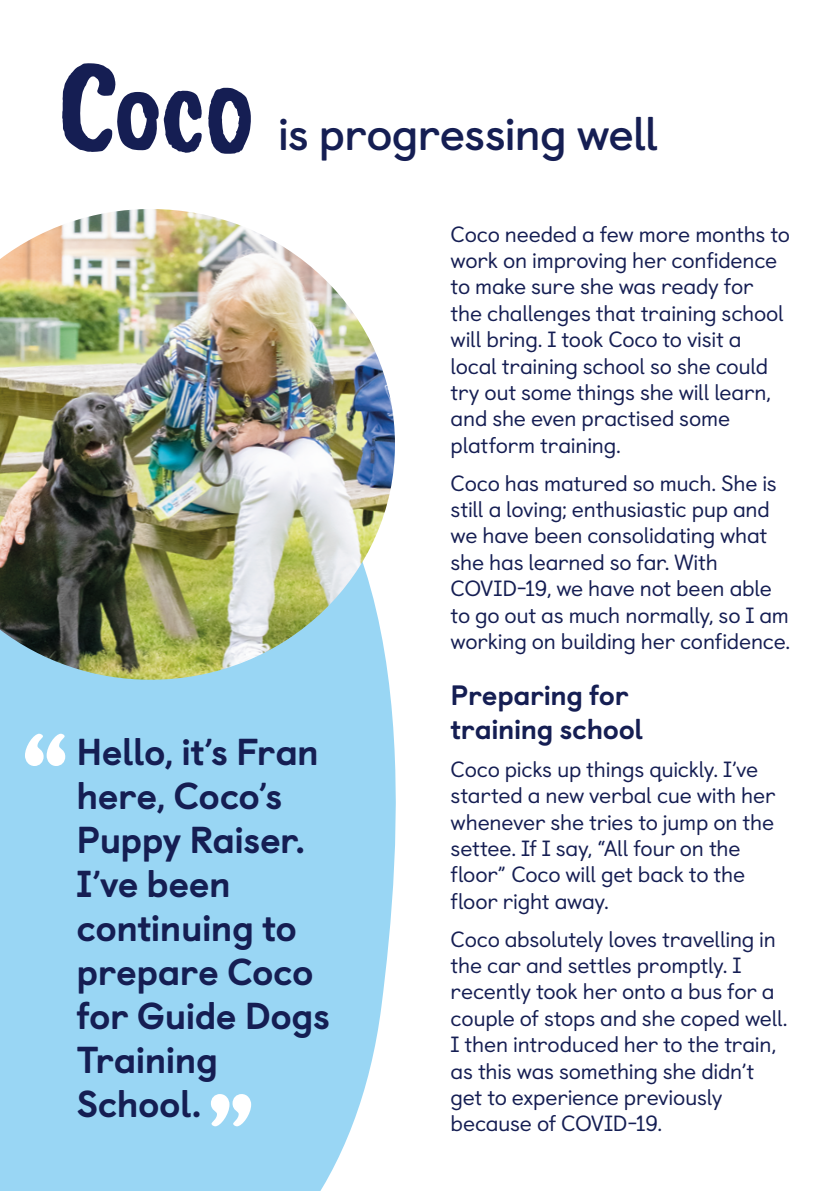
<style>
.page{position:relative;width:840px;height:1191px;background:#fff}
.page>*{position:absolute;margin:0;border:0;box-sizing:border-box;transform-origin:0 0}
.h2_caveat_large{font:140px "Caveat Brush";color:#151e53}
.h2_caveat_large-2{font:700 46px "Castledown";letter-spacing:-.02em;color:#151e53}
.p_quote{font:800 37.4px/44px "Castledown";letter-spacing:-.015em;color:#151e53}
.h2_main{font:800 28px/33.6px "Castledown";letter-spacing:-.015em;color:#151e53}
.p_main{font:22px/26.4px "Castledown";letter-spacing:-.01em;color:#151e53}
</style>
<div class="page">
<div style="left:0;top:679px;width:396px;height:512px;background:#99d6f4"></div>
<img style="left:0;top:209px;width:395px;height:470px">
<svg style="left:25px;top:733px;width:40px;height:33px"></svg>
<svg style="left:211px;top:1094px;width:40px;height:32px"></svg>
<hr style="left:839px;top:0;width:1px;height:1191px;background:#dce171">
<h2 class="h2_caveat_large" style="left:57px;top:24px;width:201px">Coco</h2>
<h2 class="h2_caveat_large-2" style="left:278px;top:97px;width:382px">is progressing well</h2>
<p class="p_quote" style="left:76px;top:727px;width:255px">Hello, it’s Fran here, Coco’s<br>Puppy Raiser.<br>I’ve been continuing to prepare Coco for Guide Dogs<br>Training<br>School.</p>
<p class="p_main" style="left:450px;top:219px;width:341px">Coco needed a few more months to work on improving her confidence to make sure she was ready for the challenges that training school will bring. I took Coco to visit a local training school so she could try out some things she will learn, and she even practised some platform training.</p>
<p class="p_main" style="left:450px;top:468px;width:341px">Coco has matured so much. She is still a loving; enthusiastic pup and we have been consolidating what she has learned so far. With<br>COVID-19, we have not been able to go out as much normally, so I am working on building her confidence.</p>
<h2 class="h2_main" style="left:450px;top:676px;width:194px">Preparing for training school</h2>
<p class="p_main" style="left:450px;top:754px;width:326px">Coco picks up things quickly. I’ve started a new verbal cue with her whenever she tries to jump on the settee. If I say, “All four on the floor” Coco will get back to the floor right away.</p>
<p class="p_main" style="left:450px;top:923px;width:338px">Coco absolutely loves travelling in the car and settles promptly. I recently took her onto a bus for a couple of stops and she coped well.<br>I then introduced her to the train, as this was something she didn’t get to experience previously because of COVID-19.</p>
</div>
